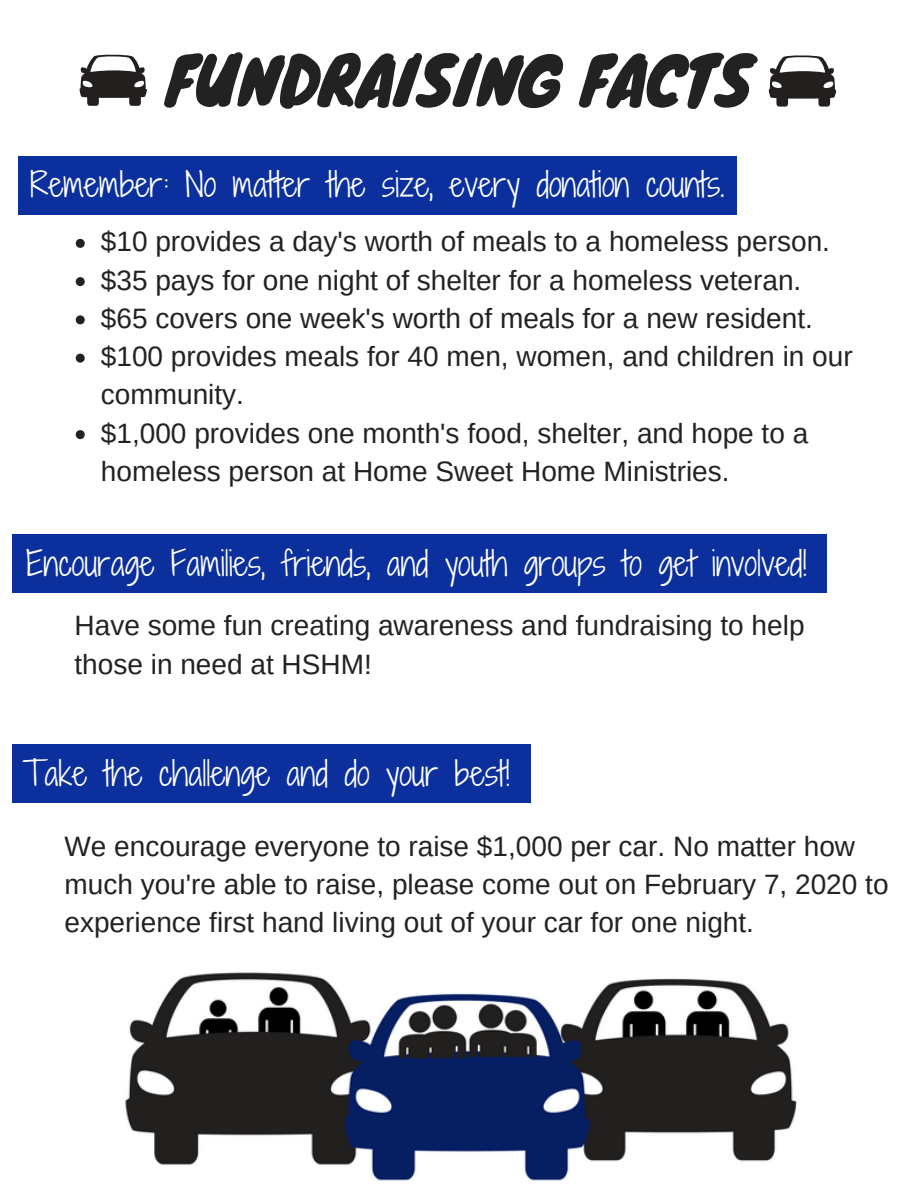
<style>
.page{position:relative;width:918px;height:1188px;background:#fff}
.page>*{position:absolute;margin:0;border:0;box-sizing:border-box;transform-origin:0 0}
.t1{font:65.4px "Knewave";color:#222}
.t2{font:32.7px "Shadows Into Light Two";color:#fff}
.t3{font:28.05px/38.2px "Arimo";color:#222}
</style>
<div class="page">
<svg style="left:769px;top:55px;width:67px;height:52px"></svg>
<div style="left:692px;top:156px;width:45px;height:58px;background:#0b309d"></div>
<div style="left:63px;top:156px;width:629px;height:58px;background:#0b309d"></div>
<div style="left:18px;top:156px;width:45px;height:58px;background:#0b309d"></div>
<svg style="left:76px;top:239px;width:9px;height:9px"></svg>
<svg style="left:76px;top:277px;width:9px;height:9px"></svg>
<svg style="left:76px;top:315px;width:9px;height:9px"></svg>
<svg style="left:76px;top:354px;width:9px;height:9px"></svg>
<svg style="left:76px;top:430px;width:9px;height:9px"></svg>
<div style="left:776px;top:534px;width:50px;height:58px;background:#0b309d"></div>
<div style="left:62px;top:534px;width:714px;height:58px;background:#0b309d"></div>
<div style="left:12px;top:534px;width:50px;height:58px;background:#0b309d"></div>
<div style="left:498px;top:744px;width:33px;height:58px;background:#0b309d"></div>
<div style="left:44px;top:744px;width:454px;height:58px;background:#0b309d"></div>
<div style="left:12px;top:744px;width:32px;height:58px;background:#0b309d"></div>
<img style="left:125px;top:972px;width:672px;height:209px">
<svg style="left:80px;top:54px;width:67px;height:52px"></svg>
<h1 class="t1" style="left:166px;top:27px;width:587px">FUNDRAISING FACTS</h1>
<p class="t2" style="left:30px;top:160px;width:696px">Remember: No matter the size, every donation counts.</p>
<p class="t3" style="left:101px;top:222px;width:753px">$10 provides a day's worth of meals to a homeless person. $35 pays for one night of shelter for a homeless veteran. $65 covers one week's worth of meals for a new resident. $100 provides meals for 40 men, women, and children in our community.<br>$1,000 provides one month's food, shelter, and hope to a homeless person at Home Sweet Home Ministries.</p>
<p class="t2" style="left:26px;top:540px;width:782px">Encourage Families, friends, and youth groups to get involved!</p>
<p class="t3" style="left:75px;top:606px;width:732px">Have some fun creating awareness and fundraising to help those in need at HSHM!</p>
<p class="t2" style="left:23px;top:750px;width:488px">Take the challenge and do your best!</p>
<p class="t3" style="left:64px;top:827px;width:826px">We encourage everyone to raise $1,000 per car. No matter how much you're able to raise, please come out on February 7, 2020 to experience first hand living out of your car for one night.</p>
</div>
